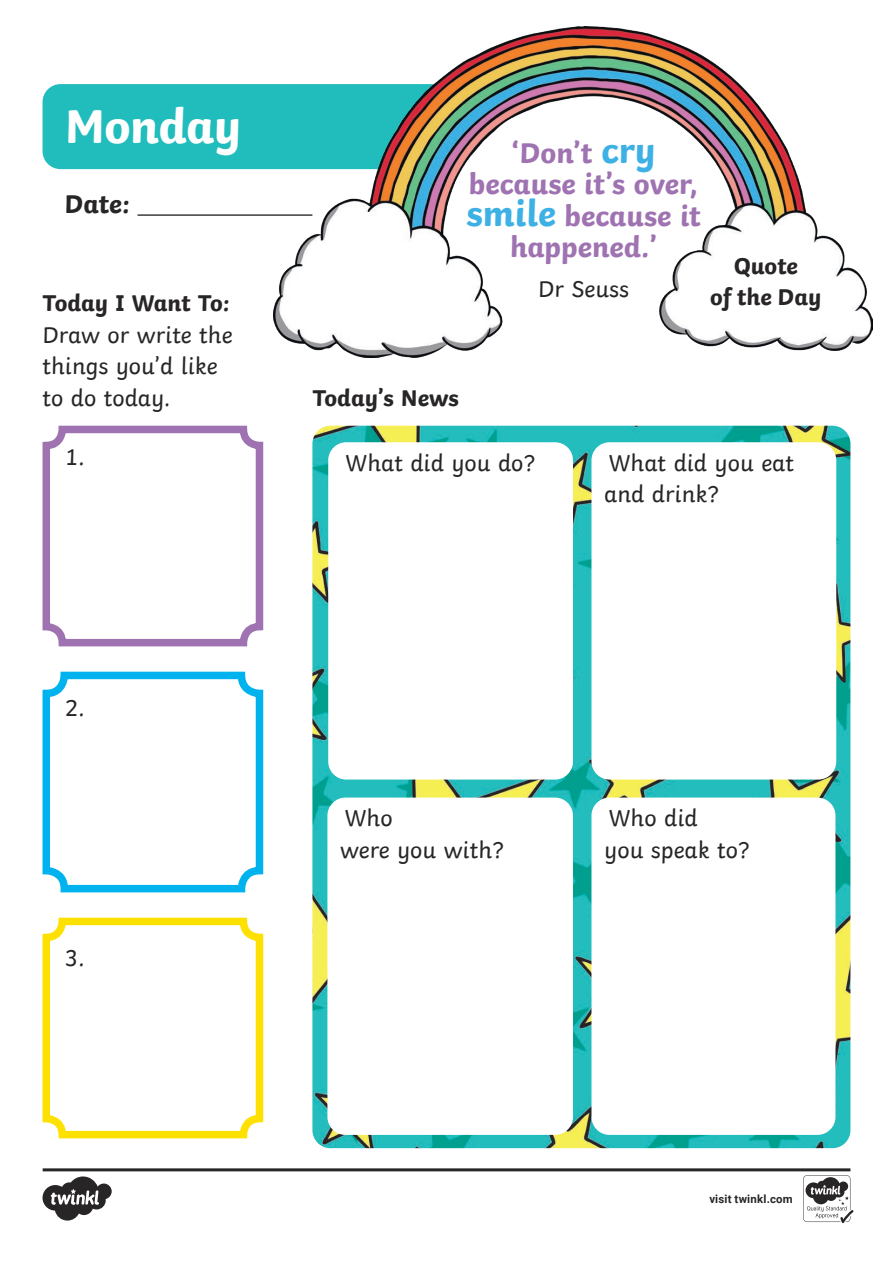
<style>
.page{position:relative;width:893px;height:1263px;background:#fff}
.page>*{position:absolute;margin:0;border:0;box-sizing:border-box;transform-origin:0 0}
.Heading_1{font:700 49.5px "Twinkl";letter-spacing:-.01em;color:#fff}
.Heading_2{font:700 30px/31.5px "Twinkl";color:#9f73b1;text-align:center}
.Heading_2-2{font:700 27px "Twinkl";color:#282526}
.KS1_Body_Copy{font:24px/31.5px "Twinkl";color:#282526}
.Heading_3{font:700 24px/31.5px "Twinkl";color:#282526;text-align:center}
.t1{font:700 11.4px "Roboto";letter-spacing:.02em;color:#282526}
.s1{font-size:37.5px;color:#3db1e5}
</style>
<div class="page">
<div style="left:43px;top:84px;width:408px;height:85px;background:#21bdbd;border-radius:18px"></div>
<img style="left:273px;top:26px;width:600px;height:331px">
<img style="left:312px;top:426px;width:538px;height:722px">
<div style="left:328px;top:442px;width:245px;height:337px;background:#fff;border-radius:18px"></div>
<div style="left:591px;top:442px;width:245px;height:337px;background:#fff;border-radius:18px"></div>
<div style="left:327px;top:797px;width:246px;height:338px;background:#fff;border-radius:18px"></div>
<div style="left:591px;top:797px;width:244px;height:338px;background:#fff;border-radius:18px"></div>
<hr style="left:138px;top:214px;width:174px;height:2px;background:#282526">
<div style="left:43px;top:426px;width:220px;height:220px;border:8px solid #9f73b1;border-radius:16px"></div>
<div style="left:43px;top:672px;width:220px;height:220px;border:8px solid #00b3ef;border-radius:18px"></div>
<div style="left:43px;top:918px;width:220px;height:220px;border:8px solid #ffe101;border-radius:16px"></div>
<svg style="left:43px;top:1168px;width:810px;height:55px"></svg>
<p class="Heading_1" style="left:65px;top:85px;width:178px">Monday</p>
<p class="Heading_2-2" style="left:64px;top:182px;width:67px">Date:</p>
<p class="Heading_3" style="left:43px;top:285px;width:189px">Today I Want To:</p>
<p class="KS1_Body_Copy" style="left:43px;top:317px;width:191px">Draw or write the things you’d like to do today.</p>
<p class="KS1_Body_Copy" style="left:64px;top:439px;width:22px">1.</p>
<p class="Heading_2" style="left:466px;top:134px;width:236px">‘Don’t <span class="s1">cry </span>because it’s over, <span class="s1">smile</span> because it happened.’</p>
<p class="KS1_Body_Copy" style="left:538px;top:271px;width:92px">Dr Seuss</p>
<p class="Heading_3" style="left:710px;top:247px;width:113px">Quote<br>of the Day</p>
<p class="Heading_3" style="left:312px;top:380px;width:148px">Today’s News</p>
<p class="KS1_Body_Copy" style="left:345px;top:445px;width:191px">What did you do?</p>
<p class="KS1_Body_Copy" style="left:604px;top:445px;width:191px">What did you eat and drink?</p>
<p class="KS1_Body_Copy" style="left:64px;top:689px;width:22px">2.</p>
<p class="KS1_Body_Copy" style="left:64px;top:940px;width:22px">3.</p>
<p class="KS1_Body_Copy" style="left:340px;top:800px;width:165px">Who<br>were you with?</p>
<p class="KS1_Body_Copy" style="left:604px;top:800px;width:147px">Who did<br>you speak to?</p>
<p class="t1" style="left:709px;top:1191px;width:85px">visit twinkl.com</p>
</div>
